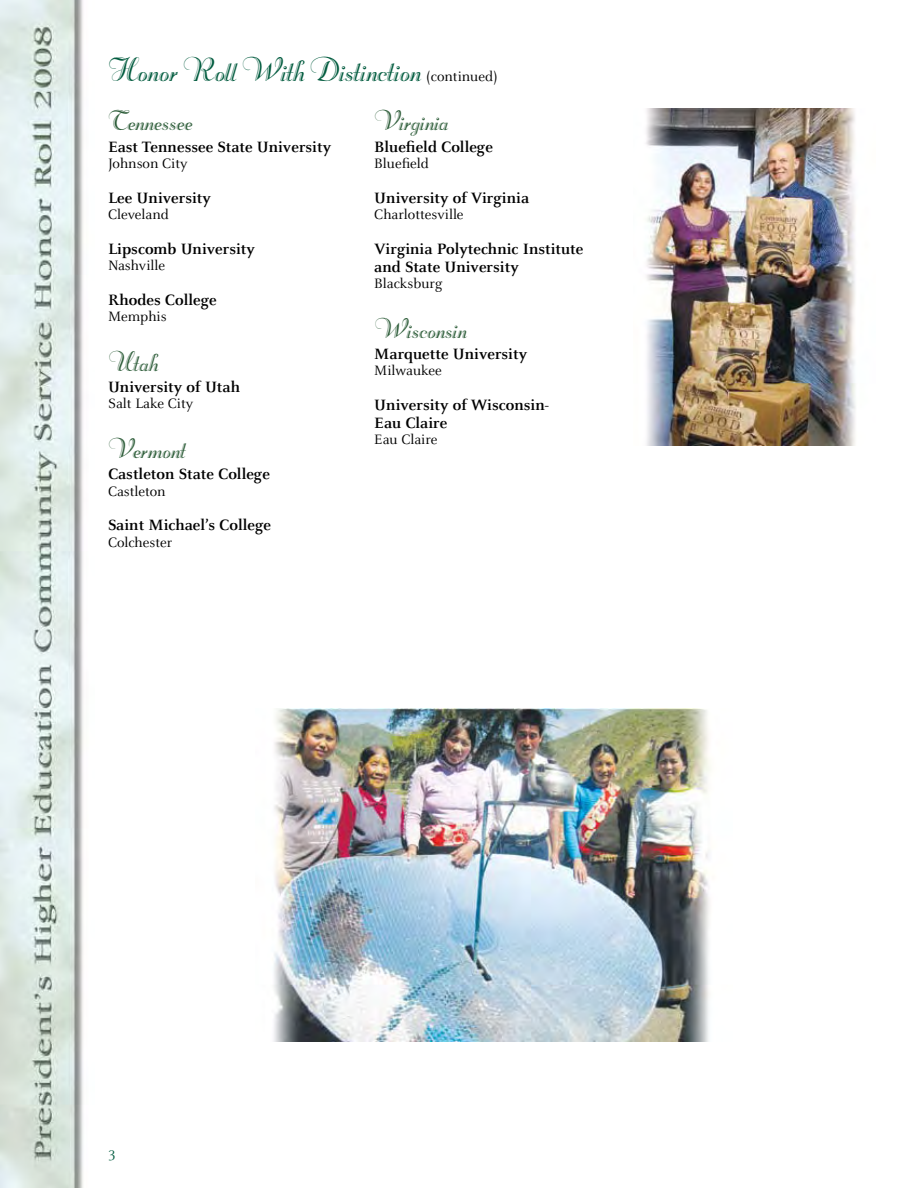
<style>
.page{position:relative;width:918px;height:1188px;background:#fff}
.page>*{position:absolute;margin:0;border:0;box-sizing:border-box;transform-origin:0 0}
.t1{font:36px "Recklman Handtooled";color:#015b3e}
.t2{font:30px "Recklman Handtooled";color:#2c5c38}
.t3{font:700 16.5px/18px "Celeste";color:#000}
.t4{font:15px "Celeste";color:#000}
.t5{font:15px "Celeste";color:#015b3e}
</style>
<div class="page">
<img style="left:0;top:0;width:84px;height:1188px">
<img style="left:646px;top:108px;width:210px;height:337px">
<img style="left:274px;top:708px;width:437px;height:334px">
<h1 class="t1" style="left:108px;top:50px;width:315px">Honor Roll With Distinction</h1>
<p class="t4" style="left:426px;top:68px;width:73px">(continued)</p>
<h2 class="t2" style="left:108px;top:105px;width:86px">Tennessee</h2>
<p class="t3" style="left:108px;top:138px;width:225px">East Tennessee State University</p>
<p class="t4" style="left:108px;top:156px;width:81px">Johnson City</p>
<p class="t3" style="left:108px;top:189px;width:104px">Lee University</p>
<p class="t4" style="left:108px;top:207px;width:62px">Cleveland</p>
<p class="t3" style="left:108px;top:240px;width:149px">Lipscomb University</p>
<p class="t4" style="left:108px;top:258px;width:59px">Nashville</p>
<p class="t3" style="left:108px;top:291px;width:110px">Rhodes College</p>
<p class="t4" style="left:108px;top:309px;width:60px">Memphis</p>
<h2 class="t2" style="left:108px;top:345px;width:52px">Utah</h2>
<p class="t3" style="left:108px;top:378px;width:134px">University of Utah</p>
<p class="t4" style="left:108px;top:396px;width:87px">Salt Lake City</p>
<h2 class="t2" style="left:108px;top:433px;width:79px">Vermont</h2>
<p class="t3" style="left:108px;top:466px;width:163px">Castleton State College</p>
<p class="t4" style="left:108px;top:484px;width:59px">Castleton</p>
<p class="t3" style="left:108px;top:517px;width:165px">Saint Michael’s College</p>
<p class="t4" style="left:108px;top:535px;width:66px">Colchester</p>
<h2 class="t2" style="left:374px;top:105px;width:76px">Virginia</h2>
<p class="t3" style="left:374px;top:138px;width:120px">Bluefield College</p>
<p class="t4" style="left:374px;top:156px;width:56px">Bluefield</p>
<p class="t3" style="left:374px;top:189px;width:156px">University of Virginia</p>
<p class="t4" style="left:374px;top:207px;width:91px">Charlottesville</p>
<p class="t3" style="left:374px;top:240px;width:211px">Virginia Polytechnic Institute and State University</p>
<p class="t4" style="left:374px;top:276px;width:70px">Blacksburg</p>
<h2 class="t2" style="left:374px;top:312px;width:94px">Wisconsin</h2>
<p class="t3" style="left:374px;top:345px;width:154px">Marquette University</p>
<p class="t4" style="left:374px;top:363px;width:69px">Milwaukee</p>
<p class="t3" style="left:374px;top:396px;width:176px">University of Wisconsin-<br>Eau Claire</p>
<p class="t4" style="left:374px;top:432px;width:65px">Eau Claire</p>
<p class="t5" style="left:108px;top:1145px;width:9px">3</p>
</div>
